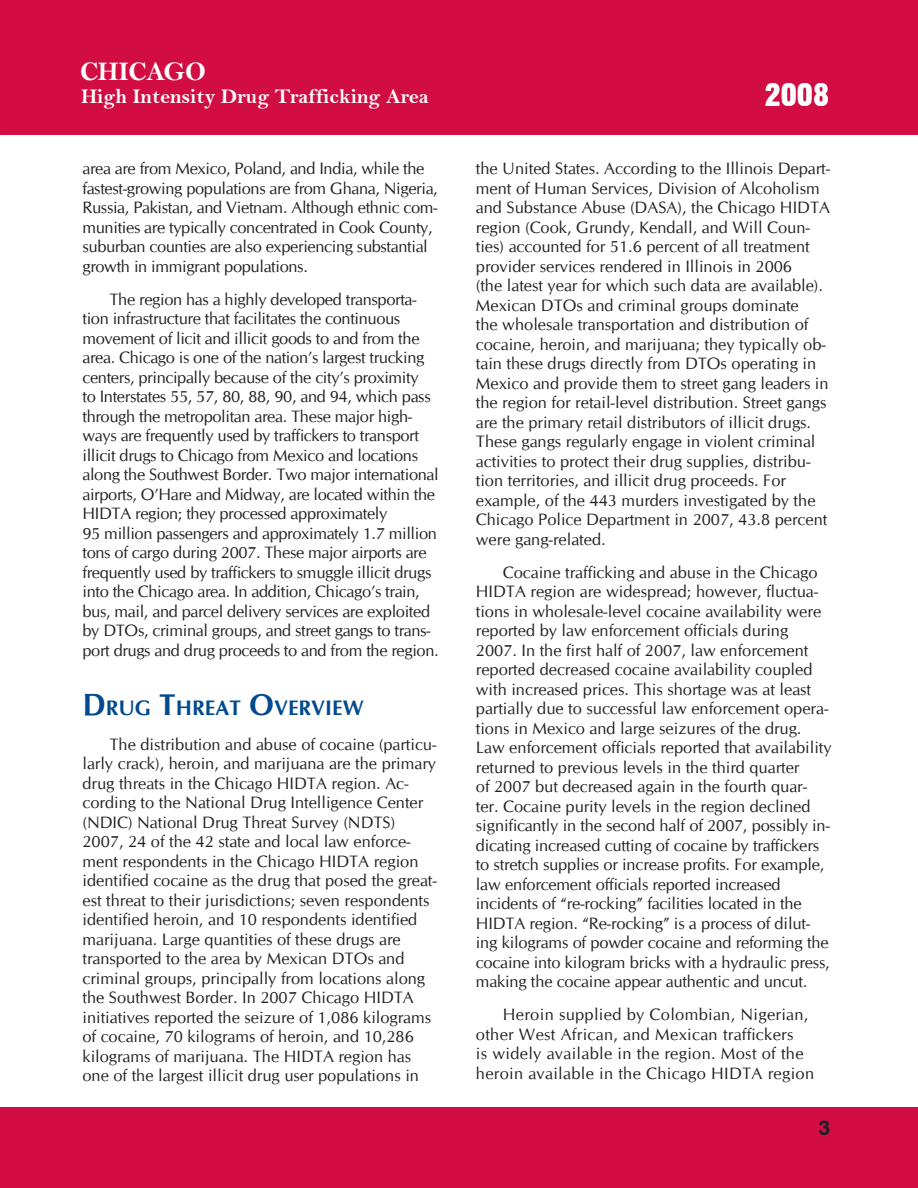
<style>
.page{position:relative;width:918px;height:1188px;background:#fff}
.page>*{position:absolute;margin:0;border:0;box-sizing:border-box;transform-origin:0 0}
.t1{font:900 condensed 30px "Swiss 721 BT";color:#fefcfb}
.t2{font:27px "Bell MT Bold";letter-spacing:-.01em;color:#fff}
.t3{font:21px "Bell MT Bold";color:#fff}
.t4{font:700 21px "CG Omega";color:#004a8d}
.t5{font:700 21px "Swiss 721 BT";color:#231f20}
.t6{font:16.5px/19.5px "CG Omega";color:#231f20}
.t7{font:16.5px/19.5px "CG Omega";letter-spacing:-.02em;color:#231f20}
.t8{font:16.5px/19.5px "CG Omega";letter-spacing:.02em;color:#231f20}
.s1{font-size:30px}
</style>
<div class="page">
<div style="left:0;top:1107px;width:918px;height:81px;background:#d20d44"></div>
<div style="left:0;top:0;width:918px;height:135px;background:#d20d44"></div>
<h2 class="t2" style="left:80px;top:55px;width:127px">CHICAGO</h2>
<p class="t3" style="left:81px;top:84px;width:350px">High Intensity Drug Trafficking Area</p>
<h1 class="t1" style="left:765px;top:77px;width:66px">2008</h1>
<p class="t7" style="left:82px;top:159px;width:357px">area are from Mexico, Poland, and India, while the fastest-growing populations are from Ghana, Nigeria, Russia, Pakistan, and Vietnam. Although ethnic com&shy;munities are typically concentrated in Cook County, suburban counties are also experiencing substantial growth in immigrant populations.</p>
<p class="t7" style="left:82px;top:290px;width:358px;text-indent:27px">The region has a highly developed transporta&shy;tion infrastructure that facilitates the continuous movement of licit and illicit goods to and from the area. Chicago is one of the nation’s largest trucking centers, principally because of the city’s proximity<br>to Interstates 55, 57, 80, 88, 90, and 94, which pass through the metropolitan area. These major high&shy;ways are frequently used by traffickers to transport illicit drugs to Chicago from Mexico and locations along the Southwest Border. Two major international airports, O’Hare and Midway, are located within the HIDTA region; they processed approximately<br>95 million passengers and approximately 1.7 million tons of cargo during 2007. These major airports are frequently used by traffickers to smuggle illicit drugs into the Chicago area. In addition, Chicago’s train, bus, mail, and parcel delivery services are exploited by DTOs, criminal groups, and street gangs to trans&shy;port drugs and drug proceeds to and from the region.</p>
<p class="t4" style="left:82px;top:695px;width:283px"><span class="s1">D</span>RUG <span class="s1">T</span>HREAT <span class="s1">O</span>VERVIEW</p>
<p class="t6" style="left:83px;top:735px;width:356px;text-indent:27px">The distribution and abuse of cocaine (particu&shy;larly crack), heroin, and marijuana are the primary drug threats in the Chicago HIDTA region. Ac&shy;cording to the National Drug Intelligence Center (NDIC) National Drug Threat Survey (NDTS)<br>2007, 24 of the 42 state and local law enforce&shy;ment respondents in the Chicago HIDTA region identified cocaine as the drug that posed the great&shy;est threat to their jurisdictions; seven respondents identified heroin, and 10 respondents identified marijuana. Large quantities of these drugs are transported to the area by Mexican DTOs and criminal groups, principally from locations along the Southwest Border. In 2007 Chicago HIDTA initiatives reported the seizure of 1,086 kilograms of cocaine, 70 kilograms of heroin, and 10,286 kilograms of marijuana. The HIDTA region has one of the largest illicit drug user populations in</p>
<p class="t6" style="left:476px;top:159px;width:356px">the United States. According to the Illinois Depart&shy;ment of Human Services, Division of Alcoholism and Substance Abuse (DASA), the Chicago HIDTA region (Cook, Grundy, Kendall, and Will Coun&shy;ties) accounted for 51.6 percent of all treatment provider services rendered in Illinois in 2006<br>(the latest year for which such data are available).<br>Mexican DTOs and criminal groups dominate<br>the wholesale transportation and distribution of cocaine, heroin, and marijuana; they typically ob&shy;tain these drugs directly from DTOs operating in Mexico and provide them to street gang leaders in the region for retail-level distribution. Street gangs are the primary retail distributors of illicit drugs.<br>These gangs regularly engage in violent criminal activities to protect their drug supplies, distribu&shy;tion territories, and illicit drug proceeds. For example, of the 443 murders investigated by the Chicago Police Department in 2007, 43.8 percent were gang-related.</p>
<p class="t6" style="left:476px;top:563px;width:357px;text-indent:27px">Cocaine trafficking and abuse in the Chicago HIDTA region are widespread; however, fluctua&shy;tions in wholesale-level cocaine availability were reported by law enforcement officials during 2007. In the first half of 2007, law enforcement reported decreased cocaine availability coupled with increased prices. This shortage was at least partially due to successful law enforcement opera&shy;tions in Mexico and large seizures of the drug.<br>Law enforcement officials reported that availability returned to previous levels in the third quarter<br>of 2007 but decreased again in the fourth quar&shy;ter. Cocaine purity levels in the region declined significantly in the second half of 2007, possibly in&shy;dicating increased cutting of cocaine by traffickers to stretch supplies or increase profits. For example, law enforcement officials reported increased incidents of “re-rocking” facilities located in the HIDTA region. “Re-rocking” is a process of dilut&shy;ing kilograms of powder cocaine and reforming the cocaine into kilogram bricks with a hydraulic press, making the cocaine appear authentic and uncut.</p>
<p class="t8" style="left:476px;top:1005px;width:340px;text-indent:27px">Heroin supplied by Colombian, Nigerian, other West African, and Mexican traffickers<br>is widely available in the region. Most of the heroin available in the Chicago HIDTA region</p>
<p class="t5" style="left:818px;top:1115px;width:13px">3</p>
</div>
